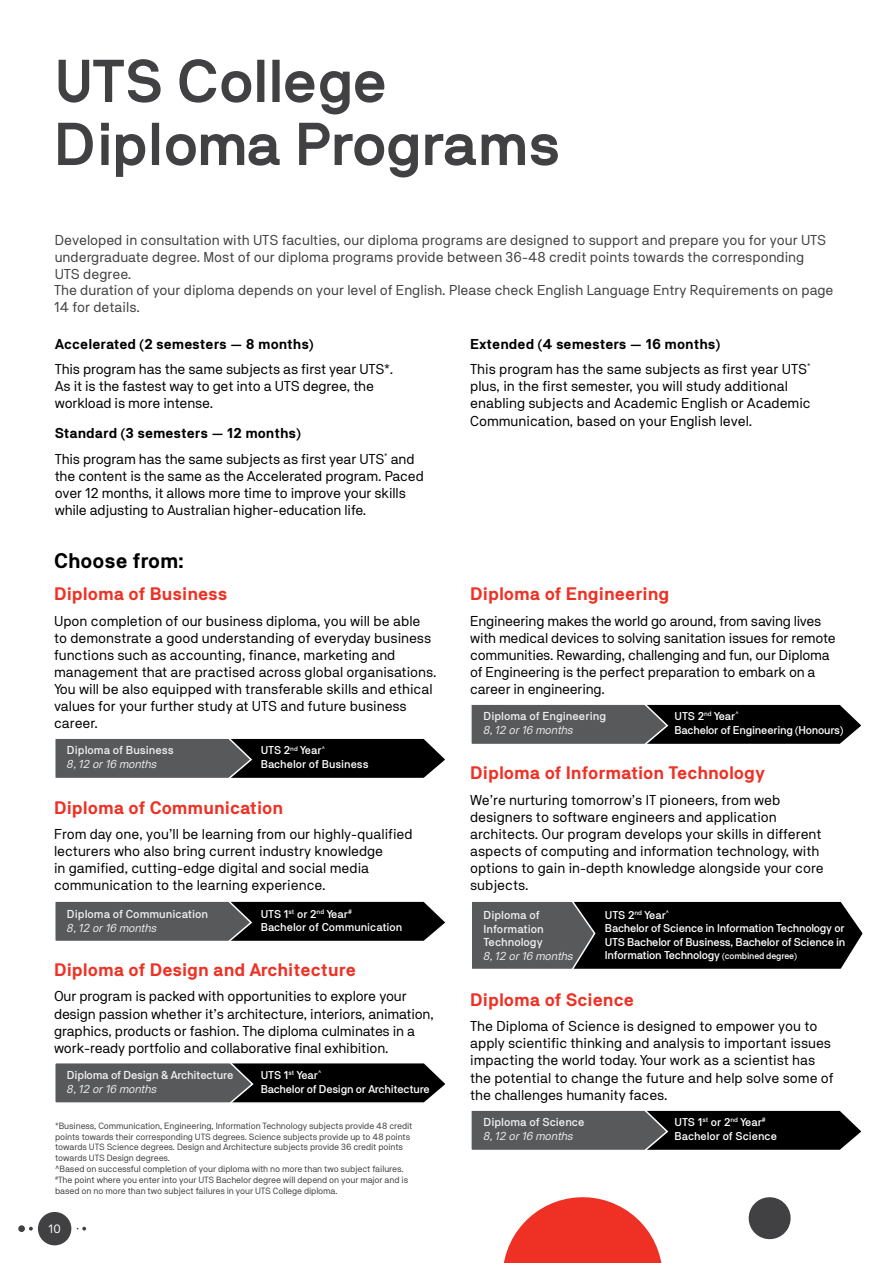
<style>
.page{position:relative;width:893px;height:1263px;background:#fff}
.page>*{position:absolute;margin:0;border:0;box-sizing:border-box;transform-origin:0 0}
.t1{font:700 60px/63px "NB International Pro";letter-spacing:-.01em;color:#414042}
.t2{font:700 21px "NB Akademie Std";color:#000}
.t3{font:700 18px "NB Akademie Std";color:#ee3124}
.t4{font:14.25px/17.1px "NB Akademie Std";letter-spacing:-.005em;color:#000}
.t5{font:14.25px/17.1px "NB Akademie Std";color:#414042}
.t6{font:700 14.25px "NB Akademie Std";color:#000}
.t7{font:12px "NB Akademie Std";color:#fff}
.t8{font:500 11.55px/13.8px "NB Akademie Std";color:#f1f1f2}
.t9{font:italic 11.55px "NB Akademie Std";color:#f1f1f2}
.t10{font:500 11.55px "NB Akademie Std";letter-spacing:-.02em;color:#f1f1f2}
.t11{font:500 11.25px/13.5px "NB Akademie Std";letter-spacing:-.02em;color:#fff}
.t12{font:500 11.25px/13.5px "NB Akademie Std";color:#fff}
.t13{font:9px/10.8px "NB Akademie Std";letter-spacing:-.01em;color:#414042}
.s1{font-weight:700}
.s2{font-size:9px}
</style>
<div class="page">
<svg style="left:503px;top:1197px;width:159px;height:66px"></svg>
<svg style="left:748px;top:1197px;width:43px;height:43px"></svg>
<svg style="left:471px;top:704px;width:390px;height:40px;background:#383839"></svg>
<svg style="left:55px;top:738px;width:390px;height:40px;background:#373839"></svg>
<svg style="left:472px;top:901px;width:391px;height:68px;background:#252526"></svg>
<svg style="left:471px;top:1110px;width:390px;height:40px;background:#383839"></svg>
<svg style="left:55px;top:901px;width:390px;height:40px;background:#373839"></svg>
<svg style="left:55px;top:1063px;width:390px;height:40px;background:#383839"></svg>
<div style="left:38px;top:1212px;width:33px;height:33px;background:#414042;border-radius:50%"></div>
<div style="left:18px;top:1225px;width:7px;height:7px;background:#414042;border-radius:50%"></div>
<svg style="left:29px;top:1227px;width:4px;height:3px"></svg>
<svg style="left:77px;top:1227px;width:9px;height:3px"></svg>
<h1 class="t1" style="left:55px;top:49px;width:508px">UTS College<br>Diploma Programs</h1>
<p class="t5" style="left:55px;top:232px;width:773px">Developed in consultation with UTS faculties, our diploma programs are designed to support and prepare you for your UTS undergraduate degree. Most of our diploma programs provide between 36-48 credit points towards the corresponding<br>UTS degree.</p>
<p class="t5" style="left:54px;top:282px;width:781px">The duration of your diploma depends on your level of English. Please check English Language Entry Requirements on page<br>14 for details.</p>
<p class="t6" style="left:55px;top:336px;width:260px">Accelerated (2 semesters — 8 months)</p>
<p class="t4" style="left:55px;top:361px;width:340px">This program has the same subjects as first year UTS*.<br>As it is the fastest way to get into a UTS degree, the workload is more intense.</p>
<p class="t4" style="left:55px;top:420px;width:361px;line-height:25.7px"><span class="s1">Standard (3 semesters — 12 months)<br></span>This program has the same subjects as first year UTS<sup>*</sup> and</p>
<p class="t4" style="left:55px;top:467px;width:371px">the content is the same as the Accelerated program. Paced over 12 months, it allows more time to improve your skills while adjusting to Australian higher-education life.</p>
<h2 class="t2" style="left:54px;top:549px;width:131px">Choose from:</h2>
<p class="t3" style="left:54px;top:583px;width:175px">Diploma of Business</p>
<p class="t4" style="left:54px;top:612px;width:384px">Upon completion of our business diploma, you will be able to demonstrate a good understanding of everyday business functions such as accounting, finance, marketing and management that are practised across global organisations.<br>You will be also equipped with transferable skills and ethical values for your further study at UTS and future business career.</p>
<p class="t8" style="left:67px;top:743px;width:108px">Diploma of Business</p>
<p class="t9" style="left:67px;top:757px;width:91px">8, 12 or 16 months</p>
<p class="t12" style="left:261px;top:743px;width:109px">UTS 2<sup>nd</sup> Year<sup>^<br></sup>Bachelor of Business</p>
<p class="t3" style="left:54px;top:797px;width:231px">Diploma of Communication</p>
<p class="t4" style="left:54px;top:825px;width:360px">From day one, you’ll be learning from our highly-qualified lecturers who also bring current industry knowledge<br>in gamified, cutting-edge digital and social media communication to the learning experience.</p>
<p class="t8" style="left:67px;top:907px;width:143px">Diploma of Communication</p>
<p class="t9" style="left:67px;top:921px;width:91px">8, 12 or 16 months</p>
<p class="t12" style="left:261px;top:907px;width:143px">UTS 1<sup>st</sup> or 2<sup>nd</sup> Year<sup>#<br></sup>Bachelor of Communication</p>
<p class="t3" style="left:54px;top:959px;width:304px">Diploma of Design and Architecture</p>
<p class="t4" style="left:54px;top:988px;width:381px">Our program is packed with opportunities to explore your design passion whether it’s architecture, interiors, animation, graphics, products or fashion. The diploma culminates in a work-ready portfolio and collaborative final exhibition.</p>
<p class="t10" style="left:67px;top:1069px;width:168px">Diploma of Design &amp; Architecture</p>
<p class="t9" style="left:67px;top:1082px;width:91px">8, 12 or 16 months</p>
<p class="t11" style="left:261px;top:1068px;width:171px">UTS 1<sup>st</sup> Year<sup>^<br></sup>Bachelor of Design or Architecture</p>
<p class="t13" style="left:55px;top:1120px;width:359px">*Business, Communication, Engineering, Information Technology subjects provide 48 credit points towards their corresponding UTS degrees. Science subjects provide up to 48 points towards UTS Science degrees. Design and Architecture subjects provide 36 credit points towards UTS Design degrees.<br>^Based on successful completion of your diploma with no more than two subject failures. <sup>#</sup>The point where you enter into your UTS Bachelor degree will depend on your major and is based on no more than two subject failures in your UTS College diploma.</p>
<p class="t7" style="left:49px;top:1221px;width:14px">10</p>
<p class="t4" style="left:470px;top:331px;width:342px;line-height:25.7px"><span class="s1">Extended (4 semesters — 16 months)<br></span>This program has the same subjects as first year UTS<sup>*</sup></p>
<p class="t4" style="left:470px;top:378px;width:342px">plus, in the first semester, you will study additional enabling subjects and Academic English or Academic<br>Communication, based on your English level.</p>
<p class="t3" style="left:470px;top:583px;width:201px">Diploma of Engineering</p>
<p class="t4" style="left:470px;top:612px;width:367px">Engineering makes the world go around, from saving lives with medical devices to solving sanitation issues for remote communities. Rewarding, challenging and fun, our Diploma of Engineering is the perfect preparation to embark on a career in engineering.</p>
<p class="t8" style="left:483px;top:709px;width:124px">Diploma of Engineering</p>
<p class="t9" style="left:483px;top:723px;width:91px">8, 12 or 16 months</p>
<p class="t11" style="left:674px;top:709px;width:170px">UTS 2<sup>nd</sup> Year<sup>^<br></sup>Bachelor of Engineering (Honours)</p>
<p class="t3" style="left:470px;top:763px;width:296px">Diploma of Information Technology</p>
<p class="t4" style="left:470px;top:791px;width:355px">We’re nurturing tomorrow’s IT pioneers, from web designers to software engineers and application architects. Our program develops your skills in different aspects of computing and information technology, with options to gain in-depth knowledge alongside your core subjects.</p>
<p class="t8" style="left:483px;top:908px;width:62px">Diploma of<br>Information<br>Technology</p>
<p class="t9" style="left:483px;top:949px;width:91px">8, 12 or 16 months</p>
<p class="t11" style="left:605px;top:908px;width:242px">UTS 2<sup>nd</sup> Year<sup>^<br></sup>Bachelor of Science in Information Technology or UTS Bachelor of Business, Bachelor of Science in Information Technology <span class="s2">(combined degree)</span></p>
<p class="t3" style="left:470px;top:989px;width:166px">Diploma of Science</p>
<p class="t4" style="left:470px;top:1017px;width:365px">The Diploma of Science is designed to empower you to apply scientific thinking and analysis to important issues impacting the world today. Your work as a scientist has the potential to change the future and help solve some of the challenges humanity faces.</p>
<p class="t8" style="left:483px;top:1115px;width:103px">Diploma of Science</p>
<p class="t9" style="left:483px;top:1129px;width:91px">8, 12 or 16 months</p>
<p class="t12" style="left:674px;top:1115px;width:104px">UTS 1<sup>st</sup> or 2<sup>nd</sup> Year<sup>#<br></sup>Bachelor of Science</p>
</div>
